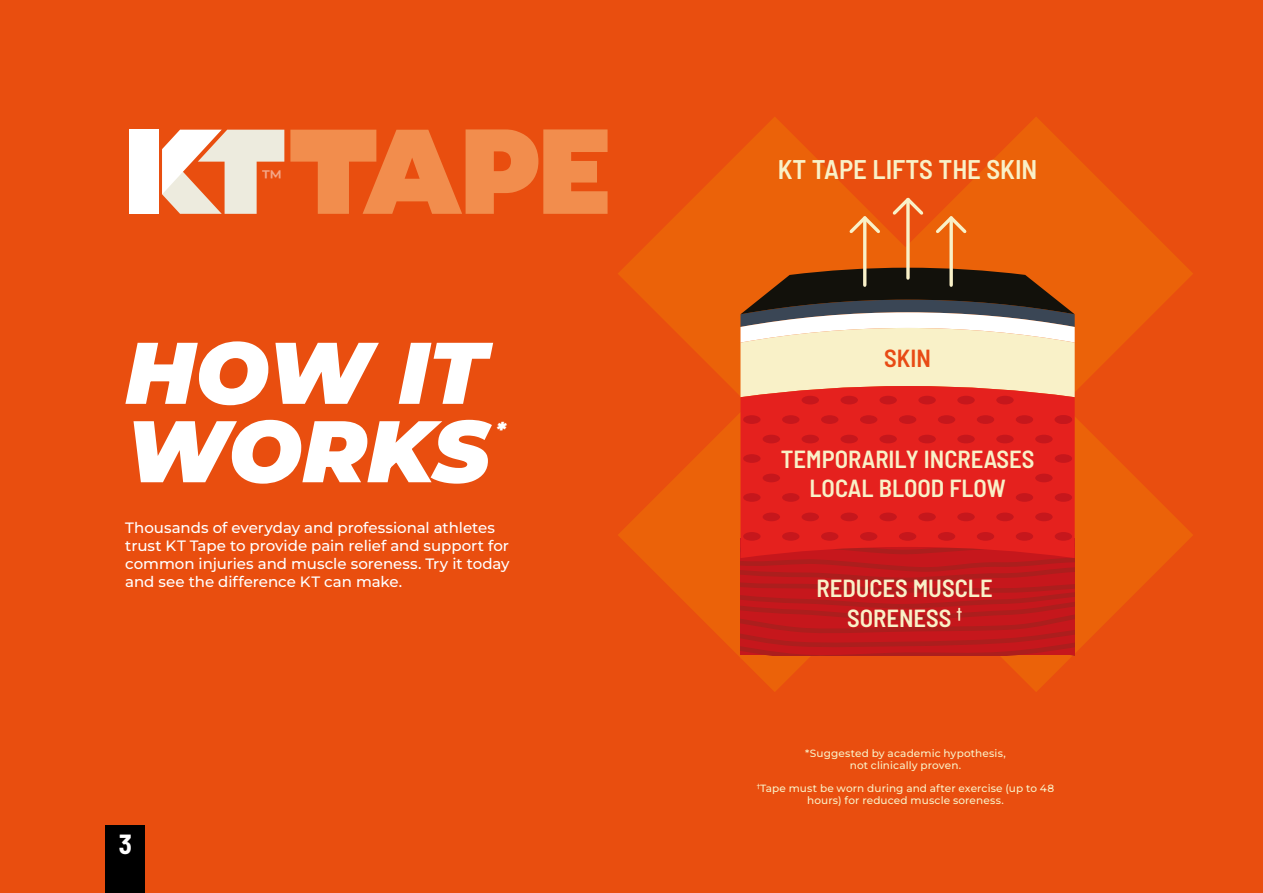
<style>
.page{position:relative;width:1263px;height:893px;background:#e94e0f}
.page>*{position:absolute;margin:0;border:0;box-sizing:border-box;transform-origin:0 0}
.t1{font:italic 900 87.15px/78.4px "Montserrat";color:#fff}
.t2{font:600 semi-condensed 27px "Barlow";color:#f9f1c8}
.t3{font:700 semi-condensed 27px "Barlow";color:#fff}
.t4{font:600 semi-condensed 24.75px/29.4px "Barlow";color:#f9f1c8;text-align:center}
.t5{font:600 semi-condensed 24.75px "Barlow";color:#e84a14}
.t6{font:italic 900 20.4px "Montserrat";color:#fff}
.t7{font:600 19.65px "Montserrat";color:#fefefe}
.t8{font:500 15px/18px "Montserrat";letter-spacing:-.005em;color:#fff}
.t9{font:500 10.5px/12.6px "Montserrat";letter-spacing:.01em;color:#f9f1c7;text-align:center}
</style>
<div class="page">
<div style="left:105px;top:825px;width:40px;height:68px;background:#000"></div>
<svg style="left:618px;top:117px;width:575px;height:575px"></svg>
<svg style="left:740px;top:558px;width:335px;height:97px;background:#bc191c"></svg>
<svg style="left:740px;top:268px;width:335px;height:118px;background:#b0a288"></svg>
<svg style="left:890px;top:195px;width:36px;height:23px"></svg>
<svg style="left:906px;top:199px;width:4px;height:79px"></svg>
<svg style="left:846px;top:213px;width:37px;height:23px"></svg>
<hr style="left:863px;top:218px;width:3px;height:67px;background:#f9f1c8">
<svg style="left:933px;top:213px;width:36px;height:23px"></svg>
<svg style="left:949px;top:218px;width:4px;height:67px"></svg>
<svg style="left:740px;top:386px;width:335px;height:172px;background:#e32521"></svg>
<div style="left:743px;top:454px;width:17px;height:9px;background:#c6171c;border-radius:50%"></div>
<div style="left:743px;top:415px;width:17px;height:9px;background:#c6171c;border-radius:50%"></div>
<div style="left:763px;top:435px;width:17px;height:8px;background:#c6171c;border-radius:50%"></div>
<div style="left:782px;top:415px;width:17px;height:9px;background:#c6171c;border-radius:50%"></div>
<div style="left:802px;top:435px;width:17px;height:8px;background:#c6171c;border-radius:50%"></div>
<div style="left:821px;top:415px;width:17px;height:9px;background:#c6171c;border-radius:50%"></div>
<div style="left:860px;top:415px;width:17px;height:9px;background:#c6171c;border-radius:50%"></div>
<div style="left:899px;top:415px;width:17px;height:9px;background:#c6171c;border-radius:50%"></div>
<div style="left:938px;top:415px;width:17px;height:9px;background:#c6171c;border-radius:50%"></div>
<div style="left:977px;top:415px;width:17px;height:9px;background:#c6171c;border-radius:50%"></div>
<div style="left:996px;top:435px;width:18px;height:8px;background:#c6171c;border-radius:50%"></div>
<div style="left:1016px;top:415px;width:17px;height:9px;background:#c6171c;border-radius:50%"></div>
<div style="left:1035px;top:435px;width:17px;height:8px;background:#c6171c;border-radius:50%"></div>
<div style="left:1055px;top:454px;width:17px;height:9px;background:#c6171c;border-radius:50%"></div>
<div style="left:840px;top:435px;width:18px;height:8px;background:#c6171c;border-radius:50%"></div>
<div style="left:879px;top:435px;width:18px;height:8px;background:#c6171c;border-radius:50%"></div>
<div style="left:918px;top:435px;width:18px;height:8px;background:#c6171c;border-radius:50%"></div>
<div style="left:957px;top:435px;width:18px;height:8px;background:#c6171c;border-radius:50%"></div>
<div style="left:802px;top:396px;width:17px;height:8px;background:#c6171c;border-radius:50%"></div>
<div style="left:996px;top:396px;width:18px;height:8px;background:#c6171c;border-radius:50%"></div>
<div style="left:1055px;top:415px;width:17px;height:9px;background:#c6171c;border-radius:50%"></div>
<div style="left:840px;top:396px;width:18px;height:8px;background:#c6171c;border-radius:50%"></div>
<div style="left:879px;top:396px;width:18px;height:8px;background:#c6171c;border-radius:50%"></div>
<div style="left:918px;top:396px;width:18px;height:8px;background:#c6171c;border-radius:50%"></div>
<div style="left:957px;top:396px;width:18px;height:8px;background:#c6171c;border-radius:50%"></div>
<div style="left:743px;top:532px;width:17px;height:9px;background:#c6171c;border-radius:50%"></div>
<div style="left:1055px;top:493px;width:17px;height:9px;background:#c6171c;border-radius:50%"></div>
<div style="left:743px;top:493px;width:17px;height:9px;background:#c6171c;border-radius:50%"></div>
<div style="left:763px;top:513px;width:17px;height:8px;background:#c6171c;border-radius:50%"></div>
<div style="left:782px;top:532px;width:17px;height:9px;background:#c6171c;border-radius:50%"></div>
<div style="left:782px;top:493px;width:17px;height:9px;background:#c6171c;border-radius:50%"></div>
<div style="left:802px;top:513px;width:17px;height:8px;background:#c6171c;border-radius:50%"></div>
<div style="left:821px;top:532px;width:17px;height:9px;background:#c6171c;border-radius:50%"></div>
<div style="left:840px;top:513px;width:18px;height:8px;background:#c6171c;border-radius:50%"></div>
<div style="left:860px;top:532px;width:17px;height:9px;background:#c6171c;border-radius:50%"></div>
<div style="left:879px;top:513px;width:18px;height:8px;background:#c6171c;border-radius:50%"></div>
<div style="left:899px;top:532px;width:17px;height:9px;background:#c6171c;border-radius:50%"></div>
<div style="left:918px;top:513px;width:18px;height:8px;background:#c6171c;border-radius:50%"></div>
<div style="left:938px;top:532px;width:17px;height:9px;background:#c6171c;border-radius:50%"></div>
<div style="left:957px;top:513px;width:18px;height:8px;background:#c6171c;border-radius:50%"></div>
<div style="left:977px;top:532px;width:17px;height:9px;background:#c6171c;border-radius:50%"></div>
<div style="left:996px;top:513px;width:18px;height:8px;background:#c6171c;border-radius:50%"></div>
<div style="left:1016px;top:532px;width:17px;height:9px;background:#c6171c;border-radius:50%"></div>
<div style="left:1016px;top:493px;width:17px;height:9px;background:#c6171c;border-radius:50%"></div>
<div style="left:1035px;top:513px;width:17px;height:8px;background:#c6171c;border-radius:50%"></div>
<div style="left:1055px;top:532px;width:17px;height:9px;background:#c6171c;border-radius:50%"></div>
<div style="left:763px;top:474px;width:17px;height:8px;background:#c6171c;border-radius:50%"></div>
<div style="left:1035px;top:474px;width:17px;height:8px;background:#c6171c;border-radius:50%"></div>
<div style="left:129px;top:130px;width:29px;height:84px;background:#fff"></div>
<svg style="left:162px;top:130px;width:122px;height:84px"></svg>
<svg style="left:290px;top:129px;width:317px;height:85px"></svg>
<h3 class="t7" style="left:262px;top:164px;width:22px">™</h3>
<h1 class="t1" style="left:125px;top:331px;width:366px">HOW IT<br>WORKS</h1>
<h3 class="t6" style="left:496px;top:416px;width:11px">*</h3>
<p class="t8" style="left:125px;top:518px;width:386px">Thousands of everyday and professional athletes trust KT Tape to provide pain relief and support for common injuries and muscle soreness. Try it today and see the difference KT can make.</p>
<h2 class="t3" style="left:119px;top:825px;width:15px">3</h2>
<h2 class="t2" style="left:778px;top:149px;width:261px">KT TAPE LIFTS THE SKIN</h2>
<h3 class="t5" style="left:884px;top:341px;width:48px">SKIN</h3>
<h3 class="t4" style="left:781px;top:442px;width:255px">TEMPORARILY INCREASES<br>LOCAL BLOOD FLOW</h3>
<h3 class="t4" style="left:816px;top:572px;width:178px">REDUCES MUSCLE<br>SORENESS <sup>†</sup></h3>
<p class="t9" style="left:805px;top:746px;width:202px">*Suggested by academic hypothesis, not clinically proven.</p>
<p class="t9" style="left:757px;top:782px;width:299px"><sup>†</sup>Tape must be worn during and after exercise (up to 48 hours) for reduced muscle soreness.</p>
</div>
